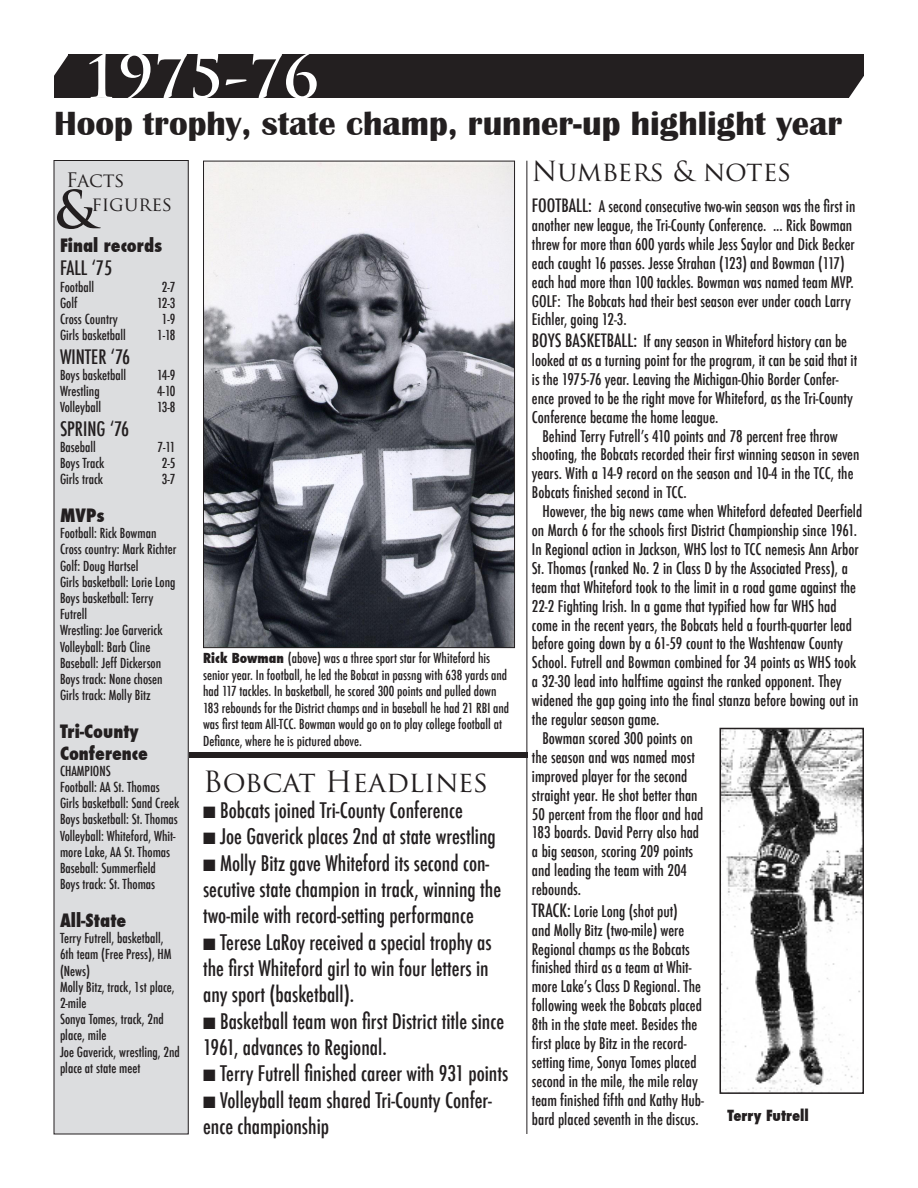
<style>
.page{position:relative;width:918px;height:1188px;background:#fff}
.page>*{position:absolute;margin:0;border:0;box-sizing:border-box;transform-origin:0 0}
.t1{font:700 58.5px "Trajan Pro";color:#fff}
.t2{font:700 51px "Trajan Pro";color:#231f20}
.t3{font:700 34.5px "Britannic";color:#231f20}
.t4{font:28.5px "Trajan Pro";color:#231f20}
.t5{font:27px "Trajan Pro";letter-spacing:-.005em;color:#231f20}
.t6{font:500 condensed 21px/26.4px "Futura";color:#231f20}
.t7{font:500 condensed 19.5px "Futura";color:#231f20}
.t8{font:19.5px "Trajan Pro";color:#231f20}
.t9{font:800 condensed 18px "Futura";color:#231f20}
.t10{font:500 condensed 15.75px/18.9px "Futura";color:#231f20}
.t11{font:800 condensed 15px "Futura";color:#231f20}
.t12{font:500 condensed 13.5px/16.2px "Futura";color:#231f20}
.s1{font-size:18px}
.s2{font-weight:800}
</style>
<div class="page">
<div style="left:176px;top:752px;width:351px;height:6px;background:#231f20"></div>
<div style="left:54px;top:160px;width:134px;height:974px;background:#dcdddf"></div>
<div style="left:69px;top:54px;width:780px;height:43px;background:#231f20"></div>
<svg style="left:54px;top:54px;width:59px;height:44px"></svg>
<svg style="left:849px;top:76px;width:15px;height:21px"></svg>
<div style="left:54px;top:76px;width:15px;height:22px;background:#231f20"></div>
<div style="left:849px;top:54px;width:15px;height:22px;background:#231f20"></div>
<hr style="left:526px;top:161px;width:1px;height:973px;background:#231f20">
<img style="left:205px;top:163px;width:308px;height:483px">
<div style="left:203px;top:161px;width:312px;height:487px;border:1px solid #231f20"></div>
<img style="left:722px;top:731px;width:139px;height:360px">
<div style="left:719px;top:728px;width:145px;height:366px;border:2px solid #231f20"></div>
<p class="t1" style="left:83px;top:40px;width:237px">1975-76</p>
<p class="t3" style="left:54px;top:104px;width:790px">Hoop trophy, state champ, runner-up highlight year</p>
<p class="t8" style="left:66px;top:168px;width:60px">Facts</p>
<p class="t2" style="left:54px;top:178px;width:44px">&amp;</p>
<p class="t5" style="left:532px;top:154px;width:261px">Numbers &amp; notes</p>
<p class="t10" style="left:532px;top:197px;width:325px"><span class="s1">FOOTBALL:</span> A second consecutive two-win season was the first in another new league, the Tri-County Conference. ... Rick Bowman threw for more than 600 yards while Jess Saylor and Dick Becker each caught 16 passes. Jesse Strahan (123) and Bowman (117) each had more than 100 tackles. Bowman was named team MVP.</p>
<p class="t10" style="left:532px;top:291px;width:321px">GOLF: The Bobcats had their best season ever under coach Larry<br>Eichler, going 12-3.</p>
<p class="t10" style="left:532px;top:332px;width:327px"><span class="s1">BOYS BASKETBALL:</span> If any season in Whiteford history can be looked at as a turning point for the program, it can be said that it is the 1975-76 year. Leaving the Michigan-Ohio Border Confer&shy;ence proved to be the right move for Whiteford, as the Tri-County Conference became the home league.</p>
<p class="t10" style="left:532px;top:426px;width:329px;text-indent:10px">Behind Terry Futrell’s 410 points and 78 percent free throw shooting, the Bobcats recorded their first winning season in seven years. With a 14-9 record on the season and 10-4 in the TCC, the Bobcats finished second in TCC.</p>
<p class="t10" style="left:532px;top:502px;width:332px;text-indent:10px">However, the big news came when Whiteford defeated Deerfield on March 6 for the schools first District Championship since 1961.<br>In Regional action in Jackson, WHS lost to TCC nemesis Ann Arbor St. Thomas (ranked No. 2 in Class D by the Associated Press), a team that Whiteford took to the limit in a road game against the 22-2 Fighting Irish. In a game that typified how far WHS had come in the recent years, the Bobcats held a fourth-quarter lead before going down by a 61-59 count to the Washtenaw County School. Futrell and Bowman combined for 34 points as WHS took a 32-30 lead into halftime against the ranked opponent. They widened the gap going into the final stanza before bowing out in the regular season game.</p>
<p class="t10" style="left:532px;top:729px;width:173px;text-indent:10px">Bowman scored 300 points on the season and was named most improved player for the second straight year. He shot better than<br>50 percent from the floor and had<br>183 boards. David Perry also had a big season, scoring 209 points and leading the team with 204 rebounds.</p>
<p class="t10" style="left:532px;top:902px;width:174px"><span class="s1">TRACK:</span> Lorie Long (shot put)<br>and Molly Bitz (two-mile) were<br>Regional champs as the Bobcats finished third as a team at Whit&shy;more Lake’s Class D Regional. The following week the Bobcats placed<br>8th in the state meet. Besides the first place by Bitz in the record&shy;setting time, Sonya Tomes placed second in the mile, the mile relay team finished fifth and Kathy Hub&shy;bard placed seventh in the discus.</p>
<p class="t8" style="left:92px;top:191px;width:82px">figures</p>
<p class="t9" style="left:60px;top:233px;width:104px">Final records</p>
<p class="t7" style="left:60px;top:256px;width:54px">FALL ‘75</p>
<p class="t12" style="left:60px;top:279px;width:36px">Football</p>
<p class="t12" style="left:162px;top:279px;width:15px">2-7</p>
<p class="t12" style="left:60px;top:295px;width:19px">Golf</p>
<p class="t12" style="left:157px;top:295px;width:20px">12-3</p>
<p class="t12" style="left:60px;top:311px;width:59px">Cross Country</p>
<p class="t12" style="left:162px;top:311px;width:15px">1-9</p>
<p class="t12" style="left:60px;top:327px;width:67px">Girls basketball</p>
<p class="t12" style="left:157px;top:327px;width:20px">1-18</p>
<p class="t7" style="left:60px;top:344px;width:72px">WINTER ‘76</p>
<p class="t12" style="left:60px;top:367px;width:68px">Boys basketball</p>
<p class="t12" style="left:157px;top:367px;width:20px">14-9</p>
<p class="t12" style="left:60px;top:383px;width:41px">Wrestling</p>
<p class="t12" style="left:157px;top:383px;width:20px">4-10</p>
<p class="t12" style="left:60px;top:399px;width:43px">Volleyball</p>
<p class="t12" style="left:157px;top:399px;width:20px">13-8</p>
<p class="t7" style="left:60px;top:416px;width:71px">SPRING ‘76</p>
<p class="t12" style="left:60px;top:439px;width:37px">Baseball</p>
<p class="t12" style="left:157px;top:439px;width:20px">7-11</p>
<p class="t12" style="left:60px;top:455px;width:46px">Boys Track</p>
<p class="t12" style="left:162px;top:455px;width:15px">2-5</p>
<p class="t12" style="left:60px;top:471px;width:45px">Girls track</p>
<p class="t12" style="left:162px;top:471px;width:15px">3-7</p>
<p class="t9" style="left:60px;top:503px;width:46px">MVPs</p>
<p class="t12" style="left:60px;top:525px;width:98px">Football: Rick Bowman</p>
<p class="t12" style="left:60px;top:541px;width:118px">Cross country: Mark Richter</p>
<p class="t12" style="left:60px;top:558px;width:117px">Golf: Doug Hartsel<br>Girls basketball: Lorie Long</p>
<p class="t12" style="left:60px;top:590px;width:95px">Boys basketball: Terry<br>Futrell</p>
<p class="t12" style="left:60px;top:622px;width:104px">Wrestling: Joe Garverick</p>
<p class="t12" style="left:60px;top:639px;width:92px">Volleyball: Barb Cline</p>
<p class="t12" style="left:60px;top:655px;width:103px">Baseball: Jeff Dickerson</p>
<p class="t12" style="left:60px;top:671px;width:104px">Boys track: None chosen</p>
<p class="t12" style="left:60px;top:687px;width:92px">Girls track: Molly Bitz</p>
<p class="t9" style="left:60px;top:719px;width:80px">Tri-County</p>
<p class="t9" style="left:60px;top:741px;width:89px">Conference</p>
<p class="t12" style="left:60px;top:763px;width:52px">CHAMPIONS</p>
<p class="t12" style="left:60px;top:779px;width:101px">Football: AA St. Thomas</p>
<p class="t12" style="left:60px;top:795px;width:121px">Girls basketball: Sand Creek</p>
<p class="t12" style="left:60px;top:811px;width:119px">Boys basketball: St. Thomas</p>
<p class="t12" style="left:60px;top:828px;width:117px">Volleyball: Whiteford, Whit&shy;more Lake, AA St. Thomas</p>
<p class="t12" style="left:60px;top:860px;width:97px">Baseball: Summerfield</p>
<p class="t12" style="left:60px;top:876px;width:97px">Boys track: St. Thomas</p>
<p class="t9" style="left:60px;top:908px;width:68px">All-State</p>
<p class="t12" style="left:60px;top:930px;width:113px">Terry Futrell, basketball,<br>6th team (Free Press), HM (News)</p>
<p class="t12" style="left:60px;top:979px;width:116px">Molly Bitz, track, 1st place,<br>2-mile</p>
<p class="t12" style="left:60px;top:1011px;width:105px">Sonya Tomes, track, 2nd place, mile</p>
<p class="t12" style="left:60px;top:1044px;width:121px">Joe Gaverick, wrestling, 2nd place at state meet</p>
<p class="t12" style="left:203px;top:650px;width:308px"><span class="s2">Rick Bowman</span> (above) was a three sport star for Whiteford his senior year. In football, he led the Bobcat in passng with 638 yards and had 117 tackles. In basketball, he scored 300 points and pulled down 183 rebounds for the District champs and in baseball he had 21 RBI and was first team All-TCC. Bowman would go on to play college football at Defiance, where he is pictured above.</p>
<p class="t4" style="left:203px;top:763px;width:287px">Bobcat Headlines</p>
<p class="t6" style="left:203px;top:797px;width:261px">■ Bobcats joined Tri-County Conference</p>
<p class="t6" style="left:203px;top:824px;width:294px">■ Joe Gaverick places 2nd at state wrestling</p>
<p class="t6" style="left:203px;top:850px;width:299px">■ Molly Bitz gave Whiteford its second con&shy;secutive state champion in track, winning the two-mile with record-setting performance</p>
<p class="t6" style="left:203px;top:929px;width:290px">■ Terese LaRoy received a special trophy as the first Whiteford girl to win four letters in any sport (basketball).</p>
<p class="t6" style="left:203px;top:1008px;width:303px">■ Basketball team won first District title since<br>1961, advances to Regional.</p>
<p class="t6" style="left:203px;top:1061px;width:307px">■ Terry Futrell finished career with 931 points</p>
<p class="t6" style="left:203px;top:1087px;width:290px">■ Volleyball team shared Tri-County Confer&shy;ence championship</p>
<p class="t11" style="left:727px;top:1105px;width:83px">Terry Futrell</p>
</div>
